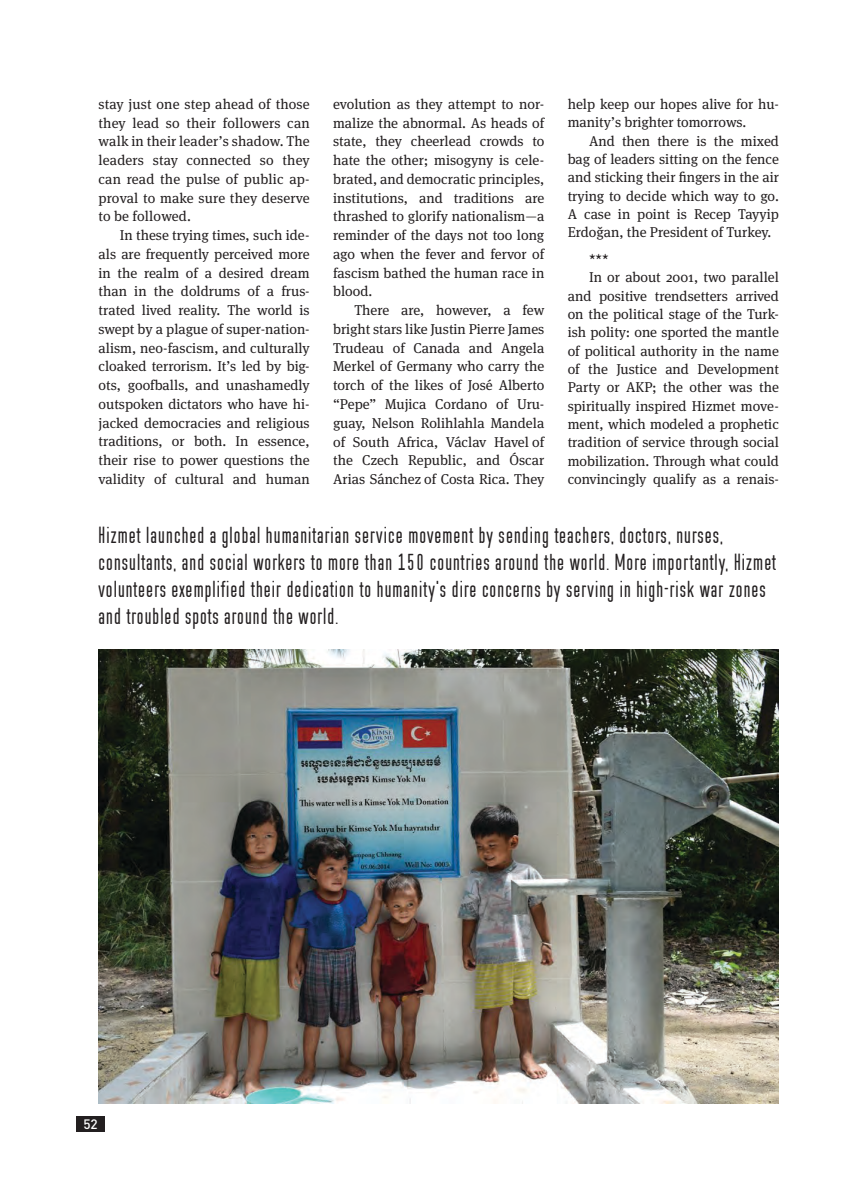
<style>
.page{position:relative;width:864px;height:1202px;background:#fff}
.page>*{position:absolute;margin:0;border:0;box-sizing:border-box;transform-origin:0 0}
.t1{font:500 22.5px/27px "Cst Berlin East Tf TR";letter-spacing:.05em;color:#231f20}
.t2{font:14.25px/18.8px "Meta Serif";color:#231f20;text-align:justify}
.t3{font:500 13.5px "DIN Pro";color:#fff}
</style>
<div class="page">
<img style="left:99px;top:649px;width:680px;height:454px">
<div style="left:77px;top:1115px;width:28px;height:16px;background:#231f20"></div>
<p class="t2" style="left:333px;top:94px;width:213px">evolution as they attempt to nor&shy;malize the abnormal. As heads of state, they cheerlead crowds to hate the other; misogyny is cele&shy;brated, and democratic principles, institutions, and traditions are thrashed to glorify nationalism—a reminder of the days not too long ago when the fever and fervor of fascism bathed the human race in blood.</p>
<p class="t2" style="left:333px;top:301px;width:213px;text-indent:21px">There are, however, a few bright stars like Justin Pierre James Trudeau of Canada and Angela Merkel of Germany who carry the torch of the likes of José Alberto “Pepe” Mujica Cordano of Uru&shy;guay, Nelson Rolihlahla Mandela of South Africa, Václav Havel of the Czech Republic, and Óscar Arias Sánchez of Costa Rica. They</p>
<p class="t2" style="left:99px;top:95px;width:213px">stay just one step ahead of those they lead so their followers can walk in their leader’s shadow. The leaders stay connected so they can read the pulse of public ap&shy;proval to make sure they deserve to be followed.</p>
<p class="t2" style="left:99px;top:226px;width:213px;text-indent:21px">In these trying times, such ide&shy;als are frequently perceived more in the realm of a desired dream than in the doldrums of a frus&shy;trated lived reality. The world is swept by a plague of super-nation&shy;alism, neo-fascism, and culturally cloaked terrorism. It’s led by big&shy;ots, goofballs, and unashamedly outspoken dictators who have hi&shy;jacked democracies and religious traditions, or both. In essence, their rise to power questions the validity of cultural and human</p>
<p class="t2" style="left:568px;top:95px;width:213px;line-height:18.3px">help keep our hopes alive for hu&shy;manity’s brighter tomorrows.</p>
<p class="t2" style="left:568px;top:131px;width:213px;line-height:18.3px;text-indent:21px">And then there is the mixed bag of leaders sitting on the fence and sticking their fingers in the air trying to decide which way to go.<br>A case in point is Recep Tayyip Erdoğan, the President of Turkey.</p>
<p class="t2" style="left:589px;top:249px;width:21px">***</p>
<p class="t2" style="left:589px;top:268px;width:191px">In or about 2001, two parallel</p>
<p class="t2" style="left:568px;top:286px;width:213px">and positive trendsetters arrived</p>
<p class="t2" style="left:568px;top:304px;width:213px">on the political stage of the Turk-</p>
<p class="t2" style="left:568px;top:323px;width:213px">ish polity: one sported the mantle</p>
<p class="t2" style="left:568px;top:341px;width:213px">of political authority in the name</p>
<p class="t2" style="left:568px;top:359px;width:213px">of the Justice and Development</p>
<p class="t2" style="left:568px;top:378px;width:213px">Party or AKP; the other was the</p>
<p class="t2" style="left:568px;top:396px;width:213px">spiritually inspired Hizmet move-</p>
<p class="t2" style="left:568px;top:414px;width:213px">ment, which modeled a prophetic</p>
<p class="t2" style="left:568px;top:433px;width:213px">tradition of service through social</p>
<p class="t2" style="left:568px;top:451px;width:213px">mobilization. Through what could</p>
<p class="t2" style="left:568px;top:469px;width:213px">convincingly qualify as a renais-</p>
<p class="t1" style="left:99px;top:521px;width:679px">Hizmet launched a global humanitarian service movement by sending teachers, doctors, nurses, consultants, and social workers to more than 150 countries around the world. More importantly, Hizmet volunteers exemplified their dedication to humanity’s dire concerns by serving in high-risk war zones and troubled spots around the world.</p>
<p class="t3" style="left:83px;top:1114px;width:16px">52</p>
</div>
